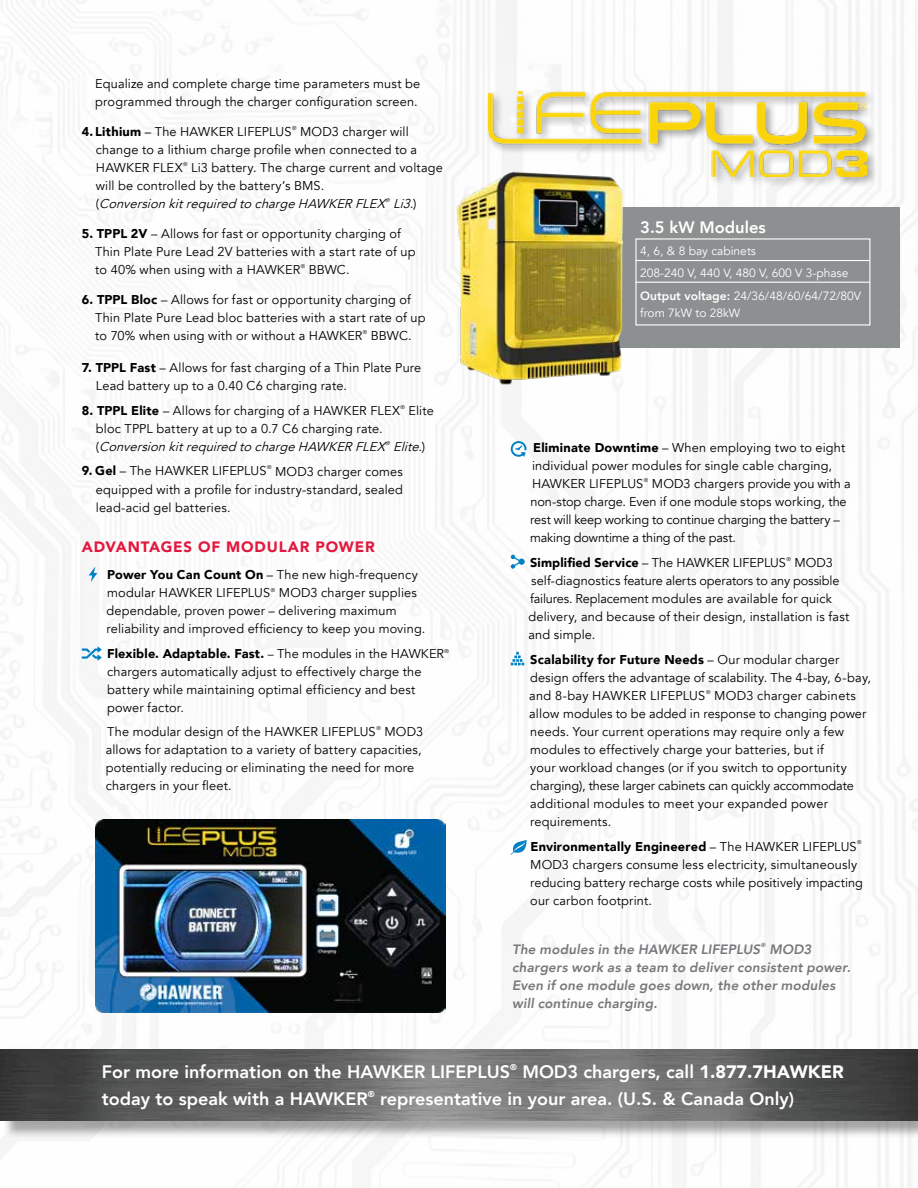
<style>
.page{position:relative;width:918px;height:1188px;background:#fff}
.page>*{position:absolute;margin:0;border:0;box-sizing:border-box;transform-origin:0 0}
.t1{font:800 18px/27px "Avenir";color:#fff}
.t2{font:800 16.5px "Avenir";color:#fff}
.t3{font:900 15px "Avenir";letter-spacing:.055em;color:#e3173e}
.t4{font:italic 800 13.5px/18px "Avenir";letter-spacing:.01em;color:#77787b}
.t5{font:12.75px/18px "Avenir";letter-spacing:.01em;color:#000}
.t6{font:12.75px/18px "Avenir";letter-spacing:-.01em;color:#000}
.t7{font:900 12.75px "Avenir";letter-spacing:.015em;color:#000}
.t8{font:italic 12.75px/18px "Avenir";color:#000}
.t9{font:12px/16.5px "Avenir";color:#fff}
.t10{font:italic 800 5.85px "Avenir";color:#77787b}
.t11{font:5.55px "Avenir";color:#000}
.t12{font:italic 5.55px "Avenir";color:#000}
.s1{font-weight:900}
.s2{font-style:italic}
.s3{font-style:normal}
.s4{font-weight:400;font-size:12px}
.s5{font-weight:400}
.s6{font-weight:800}
</style>
<div class="page">
<img style="left:0;top:0;width:918px;height:1188px">
<img style="left:95px;top:820px;width:350px;height:192px">
<div style="left:2px;top:1051px;width:916px;height:88px;background:#000;opacity:.35"></div>
<img style="left:0;top:1049px;width:918px;height:71px">
<svg style="left:511px;top:441px;width:15px;height:16px"></svg>
<svg style="left:511px;top:555px;width:14px;height:14px"></svg>
<svg style="left:511px;top:652px;width:13px;height:13px"></svg>
<svg style="left:511px;top:840px;width:16px;height:16px"></svg>
<div style="left:490px;top:207px;width:410px;height:140px;background:#8c9091"></div>
<div style="left:635px;top:238px;width:235px;height:88px;border:1px solid #fff"></div>
<hr style="left:635px;top:260px;width:234px;height:1px;background:#fff">
<hr style="left:635px;top:282px;width:235px;height:1px;background:#fff">
<svg style="left:89px;top:567px;width:8px;height:15px"></svg>
<svg style="left:82px;top:646px;width:20px;height:15px"></svg>
<div style="left:485px;top:88px;width:393px;height:100px;background:#000;opacity:.38"></div>
<img style="left:488px;top:91px;width:379px;height:85px">
<img style="left:444px;top:162px;width:192px;height:230px">
<p class="t5" style="left:95px;top:75px;width:327px">Equalize and complete charge time parameters must be programmed through the charger configuration screen.</p>
<p class="t5" style="left:82px;top:123px;width:211px"><span class="s1">4. Lithium</span> – The HAWKER LIFEPLUS</p>
<p class="t11" style="left:292px;top:124px;width:6px">®</p>
<p class="t5" style="left:96px;top:123px;width:323px;text-indent:204px">MOD3 charger will change to a lithium charge profile when connected to a<br>HAWKER FLEX</p>
<p class="t11" style="left:183px;top:160px;width:6px">®</p>
<p class="t5" style="left:96px;top:159px;width:349px;text-indent:95px">Li3 battery. The charge current and voltage will be controlled by the battery’s BMS.<br>( <span class="s2">Conversion kit required to charge HAWKER FLEX Li3.</span>)</p>
<p class="t12" style="left:385px;top:196px;width:8px">®</p>
<p class="t5" style="left:95px;top:225px;width:322px;text-indent:-14px"><span class="s1">5. TPPL 2V</span> – Allows for fast or opportunity charging of<br>Thin Plate Pure Lead 2V batteries with a start rate of up to 40% when using with a HAWKER</p>
<p class="t11" style="left:301px;top:262px;width:6px">®</p>
<p class="t5" style="left:309px;top:261px;width:43px">BBWC.</p>
<p class="t5" style="left:95px;top:291px;width:332px;text-indent:-14px"><span class="s1">6. TPPL Bloc</span> – Allows for fast or opportunity charging of<br>Thin Plate Pure Lead bloc batteries with a start rate of up to 70% when using with or without a HAWKER</p>
<p class="t11" style="left:363px;top:328px;width:6px">®</p>
<p class="t5" style="left:371px;top:327px;width:43px">BBWC.</p>
<p class="t5" style="left:96px;top:359px;width:327px;text-indent:-14px"><span class="s1">7. TPPL Fast</span> – Allows for fast charging of a Thin Plate Pure<br>Lead battery up to a 0.40 C6 charging rate.</p>
<p class="t5" style="left:82px;top:402px;width:320px"><span class="s1">8. TPPL Elite</span> – Allows for charging of a HAWKER FLEX</p>
<p class="t11" style="left:401px;top:403px;width:6px">®</p>
<p class="t5" style="left:409px;top:402px;width:27px">Elite</p>
<p class="t8" style="left:96px;top:420px;width:332px"><span class="s3">bloc TPPL battery at up to a 0.7 C6 charging rate.<br>(</span> Conversion kit required to charge HAWKER FLEX Elite.<span class="s3">)</span></p>
<p class="t12" style="left:385px;top:439px;width:8px">®</p>
<p class="t5" style="left:82px;top:462px;width:186px"><span class="s1">9. Gel</span> – The HAWKER LIFEPLUS</p>
<p class="t11" style="left:267px;top:464px;width:6px">®</p>
<p class="t5" style="left:96px;top:462px;width:309px;text-align:justify;text-indent:179px">MOD3 charger comes equipped with a profile for industry-standard, sealed lead-acid gel batteries.</p>
<p class="t3" style="left:82px;top:534px;width:295px">ADVANTAGES OF MODULAR POWER</p>
<p class="t5" style="left:107px;top:566px;width:312px"><span class="s1">Power You Can Count On</span> – The new high-frequency modular HAWKER LIFEPLUS</p>
<p class="t5" style="left:107px;top:584px;width:320px;text-indent:172px">MOD3 charger supplies dependable, proven power – delivering maximum reliability and improved efficiency to keep you moving.</p>
<p class="t7" style="left:107px;top:642px;width:338px">Flexible. Adaptable. Fast. <span class="s4">–</span> <span class="s5">The modules in the HAWKER</span></p>
<p class="t11" style="left:445px;top:648px;width:6px">®</p>
<p class="t5" style="left:107px;top:663px;width:316px">chargers automatically adjust to effectively charge the battery while maintaining optimal efficiency and best power factor.</p>
<p class="t5" style="left:107px;top:723px;width:270px">The modular design of the HAWKER LIFEPLUS</p>
<p class="t11" style="left:376px;top:725px;width:6px">®</p>
<p class="t11" style="left:271px;top:587px;width:6px">®</p>
<p class="t5" style="left:106px;top:723px;width:319px;text-indent:279px">MOD3 allows for adaptation to a variety of battery capacities, potentially reducing or eliminating the need for more chargers in your fleet.</p>
<p class="t2" style="left:640px;top:214px;width:127px">3.5 kW Modules</p>
<p class="t9" style="left:640px;top:240px;width:210px;line-height:22.2px">4, 6, &amp; 8 bay cabinets<br>208-240 V, 440 V, 480 V, 600 V 3-phase</p>
<p class="t9" style="left:640px;top:288px;width:222px"><span class="s6">Output voltage:</span> 24/36/48/60/64/72/80V from 7kW to 28kW</p>
<p class="t5" style="left:532px;top:439px;width:315px"><span class="s1">Eliminate Downtime</span> – When employing two to eight individual power modules for single cable charging,<br>HAWKER LIFEPLUS</p>
<p class="t11" style="left:644px;top:477px;width:6px">®</p>
<p class="t6" style="left:530px;top:475px;width:322px;text-indent:122px">MOD3 chargers provide you with a non-stop charge. Even if one module stops working, the rest will keep working to continue charging the battery – making downtime a thing of the past.</p>
<p class="t5" style="left:530px;top:554px;width:257px"><span class="s1">Simplified Service</span> – The HAWKER LIFEPLUS</p>
<p class="t11" style="left:787px;top:556px;width:6px">®</p>
<p class="t5" style="left:528px;top:554px;width:322px;text-indent:266px">MOD3 self-diagnostics feature alerts operators to any possible failures. Replacement modules are available for quick delivery, and because of their design, installation is fast and simple.</p>
<p class="t5" style="left:529px;top:651px;width:344px"><span class="s1">Scalability for Future Needs</span> – Our modular charger design offers the advantage of scalability. The 4-bay, 6-bay, and 8-bay HAWKER LIFEPLUS</p>
<p class="t11" style="left:706px;top:688px;width:6px">®</p>
<p class="t5" style="left:529px;top:687px;width:339px;text-indent:185px">MOD3 charger cabinets allow modules to be added in response to changing power needs. Your current operations may require only a few modules to effectively charge your batteries, but if<br>your workload changes (or if you switch to opportunity charging), these larger cabinets can quickly accommodate additional modules to meet your expanded power requirements.</p>
<p class="t7" style="left:530px;top:835px;width:328px">Environmentally Engineered <span class="s5">– The HAWKER LIFEPLUS</span></p>
<p class="t11" style="left:857px;top:839px;width:6px">®</p>
<p class="t5" style="left:530px;top:855px;width:334px">MOD3 chargers consume less electricity, simultaneously reducing battery recharge costs while positively impacting our carbon footprint.</p>
<p class="t4" style="left:512px;top:940px;width:250px">The modules in the HAWKER LIFEPLUS</p>
<p class="t10" style="left:761px;top:942px;width:6px">®</p>
<p class="t4" style="left:512px;top:940px;width:340px;text-indent:257px">MOD3 chargers work as a team to deliver consistent power.<br>Even if one module goes down, the other modules will continue charging.</p>
<h1 class="t1" style="left:102px;top:1059px;width:744px">For more information on the HAWKER LIFEPLUS<sup>®</sup> MOD3 chargers, call <span class="s1">1.877.7HAWKER </span>today to speak with a HAWKER<sup>®</sup> representative in your area. (U.S. &amp; Canada Only)</h1>
</div>
